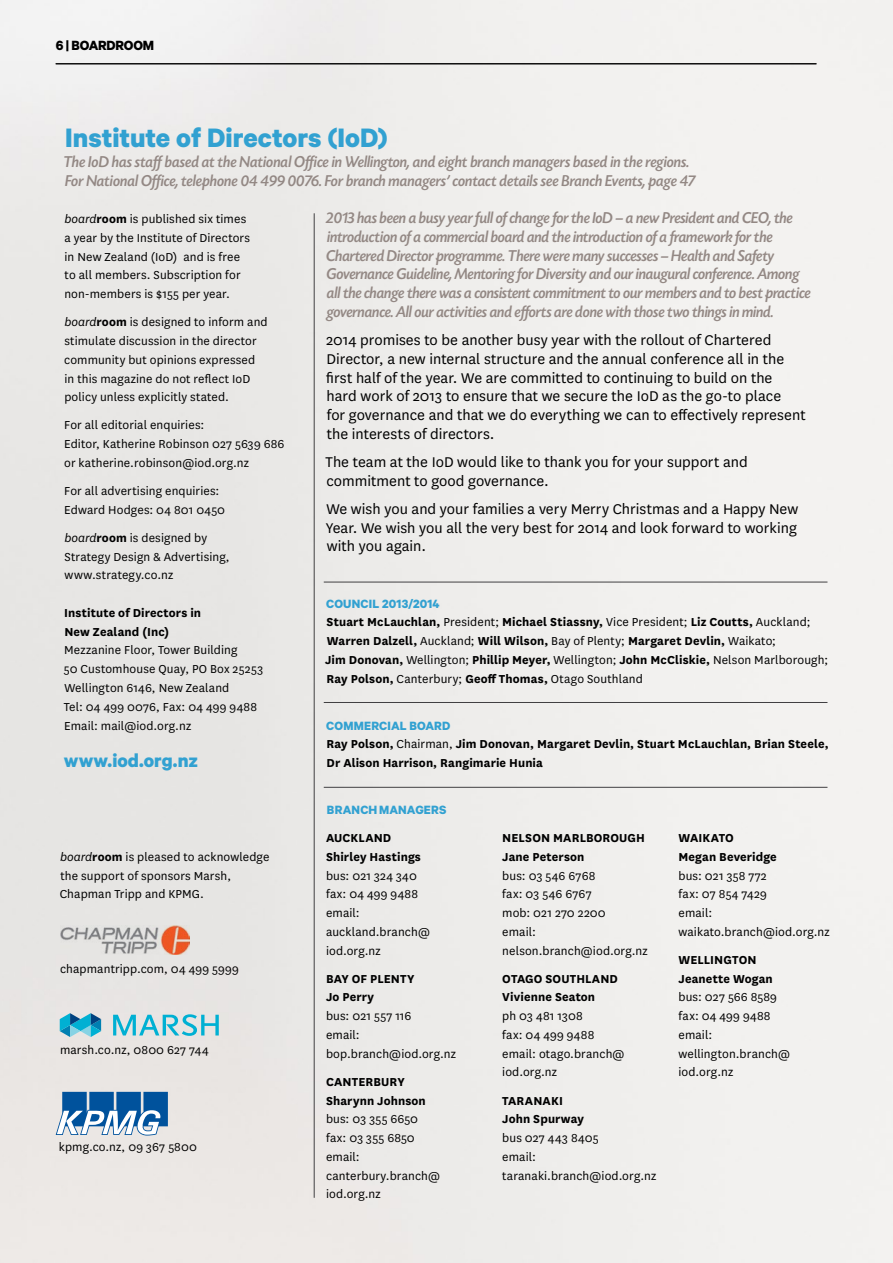
<style>
.page{position:relative;width:893px;height:1263px;background:#eeedeb}
.page>*{position:absolute;margin:0;border:0;box-sizing:border-box;transform-origin:0 0}
.t1{font:700 30px "Calibre";color:#32a1d1}
.t2{font:700 21px "Calibre";color:#32a1d1}
.t3{font:italic 500 16.5px/18.8px "Today SHOP";color:#938884}
.t4{font:16.5px/18.8px "National";color:#000}
.t5{font:700 15px "Calibre";letter-spacing:-.015em;color:#000}
.t6{font:13.5px/18.8px "National";letter-spacing:.01em;color:#000}
.t7{font:700 13.5px/18.8px "National";letter-spacing:.01em;color:#000}
.t8{font:700 13.5px "Calibre";letter-spacing:.01em;color:#32a1d1}
.s1{font-style:italic}
.s2{font-weight:700}
.s3{font-weight:400}
</style>
<div class="page">
<hr style="left:314px;top:213px;width:1px;height:985px;background:#414042">
<svg style="left:56px;top:1092px;width:112px;height:43px"></svg>
<svg style="left:60px;top:1013px;width:41px;height:24px"></svg>
<svg style="left:113px;top:1014px;width:106px;height:22px;background:#8ed0dc"></svg>
<img style="left:60px;top:925px;width:129px;height:29px">
<hr style="left:324px;top:582px;width:503px;height:1px;background:#414042">
<hr style="left:324px;top:702px;width:503px;height:1px;background:#414042">
<hr style="left:324px;top:787px;width:503px;height:1px;background:#414042">
<hr style="left:56px;top:64px;width:760px;height:1px;background:#000">
<p class="t5" style="left:56px;top:36px;width:100px">6 | BOARDROOM</p>
<h1 class="t1" style="left:65px;top:119px;width:324px">Institute of Directors (IoD)</h1>
<p class="t3" style="left:63px;top:153px;width:633px">The IoD has staff based at the National Office in Wellington, and eight branch managers based in the regions.<br>For National Office, telephone 04 499 0076. For branch managers’ contact details see Branch Events, page 47</p>
<p class="t6" style="left:64px;top:209px;width:187px"><span class="s1">board</span><span class="s2">room</span> is published six times a year by the Institute of Directors in New Zealand (IoD) and is free to all members. Subscription for non-members is $155 per year.</p>
<p class="t6" style="left:64px;top:312px;width:205px"><span class="s1">board</span><span class="s2">room</span> is designed to inform and stimulate discussion in the director community but opinions expressed in this magazine do not reflect IoD policy unless explicitly stated.</p>
<p class="t6" style="left:64px;top:415px;width:222px">For all editorial enquiries:<br>Editor, Katherine Robinson 027 5639 686 or katherine.robinson@iod.org.nz</p>
<p class="t6" style="left:64px;top:481px;width:162px">For all advertising enquiries:<br>Edward Hodges: 04 801 0450</p>
<p class="t6" style="left:64px;top:528px;width:167px"><span class="s1">board</span><span class="s2">room</span> is designed by<br>Strategy Design &amp; Advertising, www.strategy.co.nz</p>
<p class="t7" style="left:64px;top:602px;width:138px">Institute of Directors in<br>New Zealand (Inc)</p>
<p class="t6" style="left:64px;top:640px;width:201px">Mezzanine Floor, Tower Building<br>50 Customhouse Quay, PO Box 25253<br>Wellington 6146, New Zealand<br>Tel: 04 499 0076, Fax: 04 499 9488<br>Email: mail@iod.org.nz</p>
<h2 class="t2" style="left:64px;top:748px;width:136px">www.iod.org.nz</h2>
<p class="t6" style="left:60px;top:847px;width:211px"><span class="s1">board</span><span class="s2">room</span> is pleased to acknowledge the support of sponsors Marsh,<br>Chapman Tripp and KPMG.</p>
<p class="t6" style="left:60px;top:959px;width:181px">chapmantripp.com, 04 499 5999</p>
<p class="t6" style="left:60px;top:1040px;width:150px">marsh.co.nz, 0800 627 744</p>
<p class="t6" style="left:59px;top:1137px;width:140px">kpmg.co.nz, 09 367 5800</p>
<p class="t3" style="left:326px;top:209px;width:486px">2013 has been a busy year full of change for the IoD – a new President and CEO, the introduction of a commercial board and the introduction of a framework for the Chartered Director programme. There were many successes – Health and Safety Governance Guideline, Mentoring for Diversity and our inaugural conference. Among all the change there was a consistent commitment to our members and to best practice governance. All our activities and efforts are done with those two things in mind.</p>
<p class="t4" style="left:326px;top:330px;width:481px">2014 promises to be another busy year with the rollout of Chartered Director, a new internal structure and the annual conference all in the first half of the year. We are committed to continuing to build on the hard work of 2013 to ensure that we secure the IoD as the go-to place<br>for governance and that we do everything we can to effectively represent the interests of directors.</p>
<p class="t4" style="left:325px;top:452px;width:424px">The team at the IoD would like to thank you for your support and commitment to good governance.</p>
<p class="t4" style="left:326px;top:499px;width:474px;text-align:justify">We wish you and your families a very Merry Christmas and a Happy New Year. We wish you all the very best for 2014 and look forward to working with you again.</p>
<p class="t8" style="left:326px;top:595px;width:115px">COUNCIL 2013/2014</p>
<p class="t7" style="left:325px;top:612px;width:505px">Stuart McLauchlan, <span class="s3">President;</span> Michael Stiassny, <span class="s3">Vice President;</span> Liz Coutts, <span class="s3">Auckland; </span>Warren Dalzell, <span class="s3">Auckland;</span> Will Wilson, <span class="s3">Bay of Plenty;</span> Margaret Devlin, <span class="s3">Waikato;<br></span>Jim Donovan, <span class="s3">Wellington;</span> Phillip Meyer, <span class="s3">Wellington;</span> John McCliskie, <span class="s3">Nelson Marlborough; </span>Ray Polson, <span class="s3">Canterbury;</span> Geoff Thomas, <span class="s3">Otago Southland</span></p>
<p class="t8" style="left:326px;top:717px;width:126px">COMMERCIAL BOARD</p>
<p class="t7" style="left:327px;top:734px;width:504px">Ray Polson, <span class="s3">Chairman,</span> Jim Donovan, Margaret Devlin, Stuart McLauchlan, Brian Steele,<br>Dr Alison Harrison, Rangimarie Hunia</p>
<p class="t8" style="left:327px;top:801px;width:121px">BRANCH MANAGERS</p>
<p class="t7" style="left:326px;top:827px;width:96px">AUCKLAND<br>Shirley Hastings</p>
<p class="t6" style="left:326px;top:865px;width:105px">bus: 021 324 340 fax: 04 499 9488 email: auckland.branch@ iod.org.nz</p>
<p class="t7" style="left:326px;top:968px;width:90px">BAY OF PLENTY<br>Jo Perry</p>
<p class="t6" style="left:326px;top:1006px;width:131px">bus: 021 557 116<br>email: bop.branch@iod.org.nz</p>
<p class="t7" style="left:326px;top:1071px;width:101px">CANTERBURY<br>Sharynn Johnson</p>
<p class="t6" style="left:326px;top:1109px;width:116px">bus: 03 355 6650 fax: 03 355 6850 email: canterbury.branch@ iod.org.nz</p>
<p class="t7" style="left:502px;top:827px;width:144px">NELSON MARLBOROUGH<br>Jane Peterson</p>
<p class="t6" style="left:502px;top:865px;width:147px">bus: 03 546 6768<br>fax: 03 546 6767<br>mob: 021 270 2200<br>email: nelson.branch@iod.org.nz</p>
<p class="t7" style="left:502px;top:968px;width:117px">OTAGO SOUTHLAND<br>Vivienne Seaton</p>
<p class="t6" style="left:502px;top:1006px;width:124px">ph 03 481 1308<br>fax: 04 499 9488 email: otago.branch@ iod.org.nz</p>
<p class="t7" style="left:502px;top:1090px;width:83px">TARANAKI<br>John Spurway</p>
<p class="t6" style="left:502px;top:1128px;width:155px">bus 027 443 8405<br>email: taranaki.branch@iod.org.nz</p>
<p class="t7" style="left:678px;top:827px;width:100px">WAIKATO<br>Megan Beveridge</p>
<p class="t6" style="left:678px;top:865px;width:153px">bus: 021 358 772<br>fax: 07 854 7429<br>email: waikato.branch@iod.org.nz</p>
<p class="t7" style="left:678px;top:949px;width:96px">WELLINGTON<br>Jeanette Wogan</p>
<p class="t6" style="left:678px;top:987px;width:113px">bus: 027 566 8589 fax: 04 499 9488 email: wellington.branch@ iod.org.nz</p>
</div>
